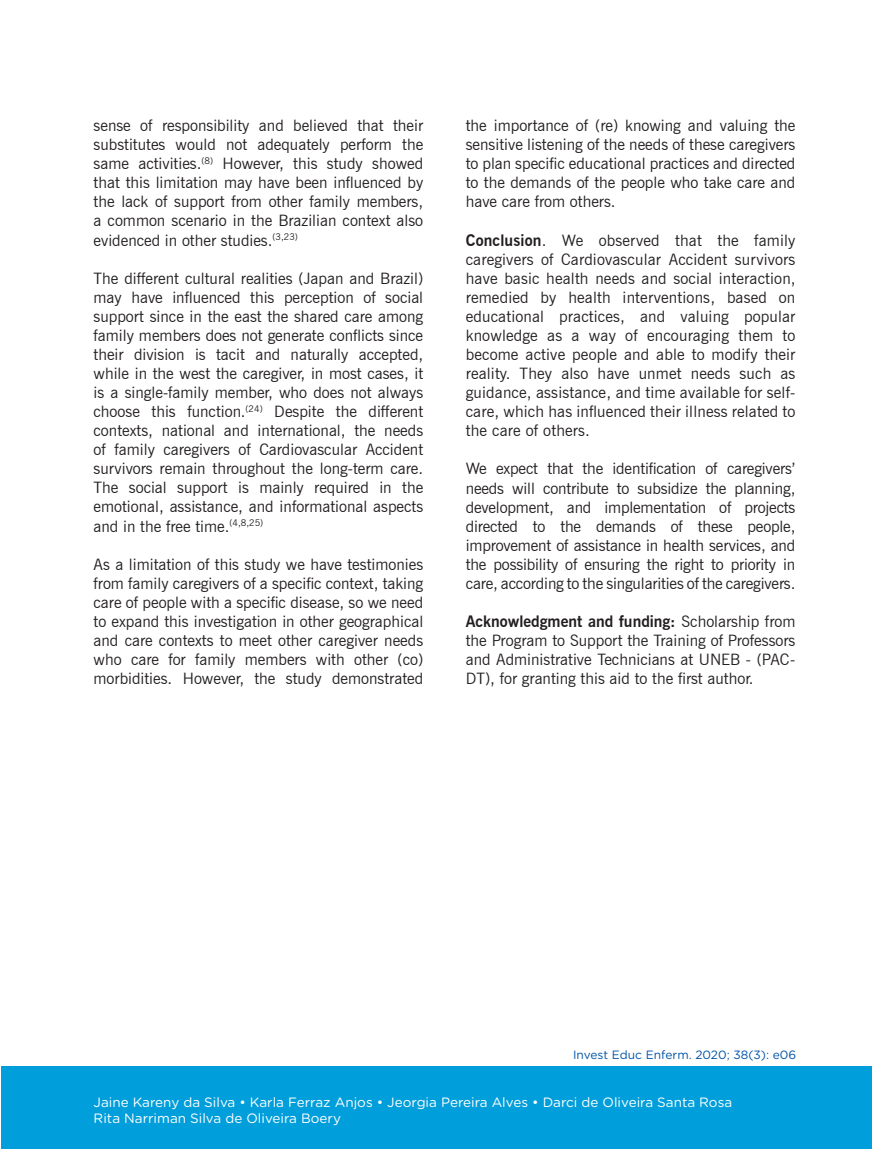
<style>
.page{position:relative;width:872px;height:1149px;background:#fff}
.page>*{position:absolute;margin:0;border:0;box-sizing:border-box;transform-origin:0 0}
.t1{font:15.75px/19px "News Gothic BT";color:#231f20;text-align:justify}
.t2{font:13.5px/16.2px "Gotham Rounded";color:#fff}
.t3{font:12px "Gotham Rounded";color:#0054a6}
.s1{font-weight:700}
</style>
<div class="page">
<div style="left:1px;top:1065px;width:871px;height:83px;background:#009edb"></div>
<p class="t1" style="left:94px;top:116px;width:331px">sense of responsibility and believed that their substitutes would not adequately perform the same activities.<sup>(8)</sup> However, this study showed that this limitation may have been influenced by the lack of support from other family members, a common scenario in the Brazilian context also evidenced in other studies.<sup>(3,23)</sup></p>
<p class="t1" style="left:94px;top:268px;width:331px">The different cultural realities (Japan and Brazil) may have influenced this perception of social support since in the east the shared care among family members does not generate conflicts since their division is tacit and naturally accepted, while in the west the caregiver, in most cases, it is a single-family member, who does not always choose this function.<sup>(24)</sup> Despite the different contexts, national and international, the needs of family caregivers of Cardiovascular Accident survivors remain throughout the long-term care.<br>The social support is mainly required in the emotional, assistance, and informational aspects and in the free time.<sup>(4,8,25)</sup></p>
<p class="t1" style="left:94px;top:554px;width:331px">As a limitation of this study we have testimonies from family caregivers of a specific context, taking care of people with a specific disease, so we need to expand this investigation in other geographical and care contexts to meet other caregiver needs who care for family members with other (co) morbidities. However, the study demonstrated</p>
<p class="t1" style="left:466px;top:116px;width:331px">the importance of (re) knowing and valuing the sensitive listening of the needs of these caregivers to plan specific educational practices and directed to the demands of the people who take care and have care from others.</p>
<p class="t1" style="left:466px;top:230px;width:331px"><span class="s1">Conclusion</span>. We observed that the family caregivers of Cardiovascular Accident survivors have basic health needs and social interaction, remedied by health interventions, based on educational practices, and valuing popular knowledge as a way of encouraging them to become active people and able to modify their reality. They also have unmet needs such as guidance, assistance, and time available for self&shy;care, which has influenced their illness related to the care of others.</p>
<p class="t1" style="left:466px;top:459px;width:331px">We expect that the identification of caregivers’ needs will contribute to subsidize the planning, development, and implementation of projects directed to the demands of these people, improvement of assistance in health services, and the possibility of ensuring the right to priority in care, according to the singularities of the caregivers.</p>
<p class="t1" style="left:466px;top:611px;width:331px"><span class="s1">Acknowledgment and funding:</span> Scholarship from the Program to Support the Training of Professors and Administrative Technicians at UNEB - (PAC-DT), for granting this aid to the first author.</p>
<p class="t3" style="left:573px;top:1045px;width:225px">Invest Educ Enferm. 2020; 38(3): e06</p>
<p class="t2" style="left:94px;top:1093px;width:640px">Jaine Kareny da Silva • Karla Ferraz Anjos • Jeorgia Pereira Alves • Darci de Oliveira Santa Rosa<br>Rita Narriman Silva de Oliveira Boery</p>
</div>
